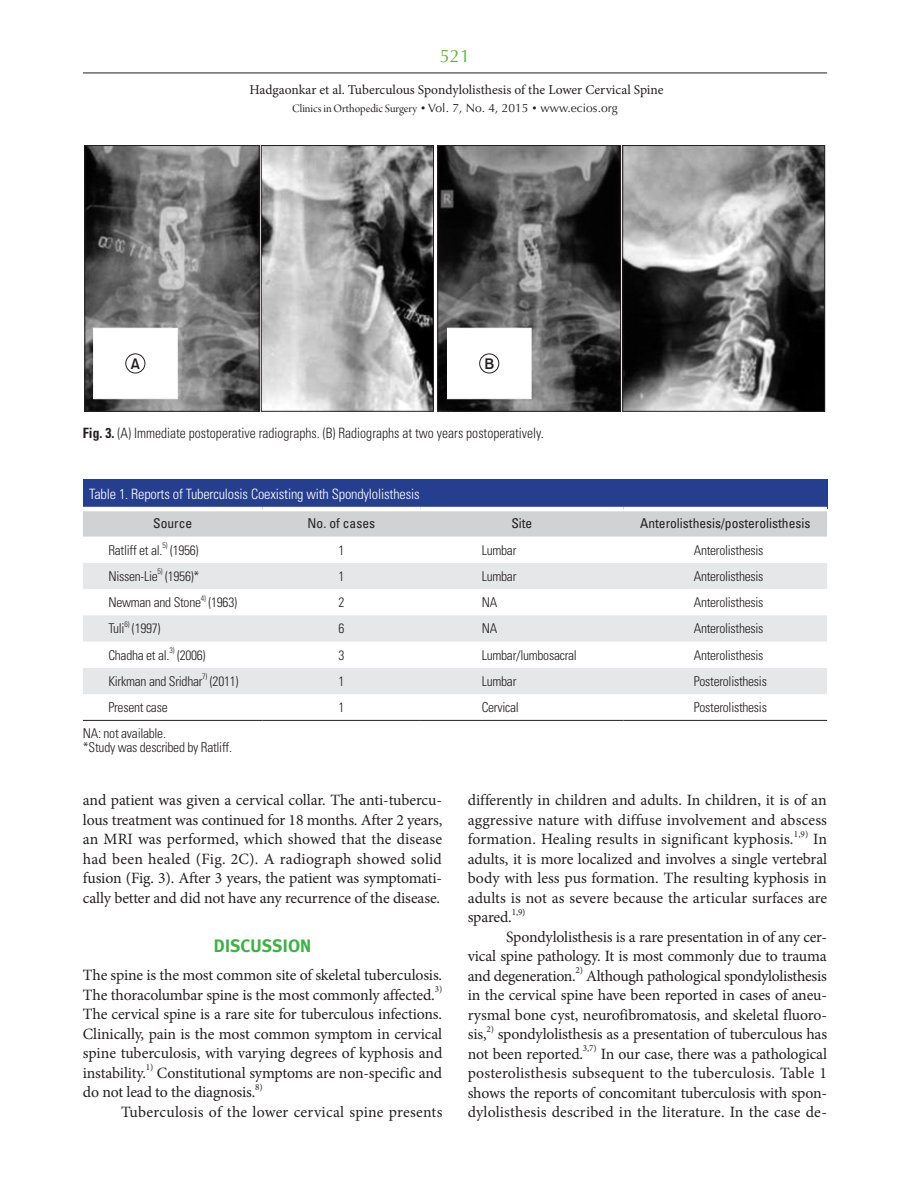
<style>
.page{position:relative;width:910px;height:1195px;background:#fff}
.page>*{position:absolute;margin:0;border:0;box-sizing:border-box;transform-origin:0 0}
.서론{font:700 18px "Meta Plus";letter-spacing:-.01em;color:#40ae49}
.본문-페이지{font:18px "Optima LT Std";color:#63b445}
.본문{font:15.75px/19.5px "Minion Pro";letter-spacing:-.005em;color:#231f20;text-align:justify}
.본문-첫문단{font:15.75px/19.5px "Minion Pro";letter-spacing:-.01em;color:#231f20}
.본문-2{font:15.75px "Minion Pro";letter-spacing:.015em;color:#231f20}
.t1{font:15px "Gothic 725 BT Bold A";color:#231f20}
.그림설명{font:300 condensed 14.25px "Univers";color:#231f20;scale:.95 1}
.표_제목{font:300 condensed 14.25px "Univers";letter-spacing:-.01em;color:#fff}
.표_본문{font:300 condensed 13.5px "Univers";letter-spacing:-.02em;color:#231f20}
.t2{font:13.5px "Minion Pro";color:#231f20}
.표_1_Line{font:condensed 13.5px "Univers";color:#231f20}
.t3{font:12px "Optima LT Std";color:#231f20}
.본문-3{font:9.15px "Minion Pro";color:#231f20}
.본문-첫문단-2{font:9.15px "Minion Pro";color:#231f20}
.표_본문-2{font:300 condensed 7.8px "Univers";color:#231f20}
.s1{font-family:"Arno Pro Display"}
.s2{font-size:9px}
.s3{font-weight:700}
</style>
<div class="page">
<hr style="left:83px;top:73px;width:744px;height:1px;background:#231f20">
<img style="left:87px;top:147px;width:170px;height:262px">
<div style="left:85px;top:145px;width:174px;height:266px;border:1px solid #231f20"></div>
<svg style="left:261px;top:145px;width:564px;height:267px;background:#787878"></svg>
<div style="left:93px;top:328px;width:84px;height:71px;background:#fff;border:1px solid #fff"></div>
<div style="left:447px;top:328px;width:84px;height:71px;background:#fff;border:1px solid #fff"></div>
<div style="left:126px;top:354px;width:19px;height:19px;border:1px solid #231f20;border-radius:50%"></div>
<div style="left:479px;top:354px;width:20px;height:19px;border:1px solid #231f20;border-radius:50%"></div>
<div style="left:83px;top:480px;width:744px;height:29px;background:#253f8e"></div>
<div style="left:83px;top:511px;width:744px;height:25px;background:#d1d2d4"></div>
<svg style="left:83px;top:563px;width:744px;height:131px;fill:#e6e7e9"></svg>
<hr style="left:83px;top:507px;width:180px;height:4px;background:#fff">
<hr style="left:263px;top:507px;width:157px;height:4px;background:#fff">
<hr style="left:420px;top:507px;width:204px;height:4px;background:#fff">
<hr style="left:624px;top:507px;width:203px;height:4px;background:#fff">
<hr style="left:83px;top:720px;width:180px;height:1px;background:#231f20">
<hr style="left:263px;top:720px;width:157px;height:1px;background:#231f20">
<hr style="left:420px;top:720px;width:204px;height:1px;background:#231f20">
<hr style="left:624px;top:720px;width:203px;height:1px;background:#231f20">
<p class="본문-페이지" style="left:440px;top:45px;width:32px">521</p>
<p class="t2" style="left:249px;top:80px;width:416px">Hadgaonkar et al. Tuberculous Spondylolisthesis of the Lower Cervical Spine</p>
<p class="t3" style="left:292px;top:101px;width:327px"><span class="s1">Clinics in Orthopedic Surgery</span> <span class="s2">•</span> Vol. 7, No. 4, 2015 <span class="s2">•</span> www.ecios.org</p>
<p class="t1" style="left:131px;top:355px;width:11px">A</p>
<p class="t1" style="left:484px;top:355px;width:11px">B</p>
<p class="그림설명" style="left:83px;top:424px;width:487px"><span class="s3">Fig. 3.</span> (A) Immediate postoperative radiographs. (B) Radiographs at two years postoperatively.</p>
<p class="표_제목" style="left:89px;top:485px;width:332px">Table 1. Reports of Tuberculosis Coexisting with Spondylolisthesis</p>
<p class="표_1_Line" style="left:153px;top:515px;width:41px">Source</p>
<p class="표_1_Line" style="left:308px;top:515px;width:69px">No. of cases</p>
<p class="표_1_Line" style="left:511px;top:515px;width:23px">Site</p>
<p class="표_1_Line" style="left:640px;top:515px;width:172px">Anterolisthesis/posterolisthesis</p>
<p class="표_본문" style="left:108px;top:542px;width:56px">Ratliff et al.</p>
<p class="표_본문-2" style="left:162px;top:541px;width:7px">5)</p>
<p class="표_본문" style="left:170px;top:542px;width:30px">(1956)</p>
<p class="표_본문" style="left:338px;top:542px;width:7px">1</p>
<p class="표_본문" style="left:482px;top:542px;width:36px">Lumbar</p>
<p class="표_본문" style="left:694px;top:542px;width:71px">Anterolisthesis</p>
<p class="표_본문" style="left:108px;top:568px;width:51px">Nissen-Lie</p>
<p class="표_본문-2" style="left:157px;top:567px;width:7px">5)</p>
<p class="표_본문" style="left:165px;top:568px;width:36px">(1956)*</p>
<p class="표_본문" style="left:338px;top:568px;width:7px">1</p>
<p class="표_본문" style="left:482px;top:568px;width:36px">Lumbar</p>
<p class="표_본문" style="left:694px;top:568px;width:71px">Anterolisthesis</p>
<p class="표_본문" style="left:108px;top:594px;width:94px">Newman and Stone</p>
<p class="표_본문-2" style="left:201px;top:593px;width:7px">4)</p>
<p class="표_본문" style="left:208px;top:594px;width:30px">(1963)</p>
<p class="표_본문" style="left:338px;top:594px;width:7px">2</p>
<p class="표_본문" style="left:482px;top:594px;width:17px">NA</p>
<p class="표_본문" style="left:694px;top:594px;width:71px">Anterolisthesis</p>
<p class="표_본문" style="left:108px;top:620px;width:18px">Tuli</p>
<p class="표_본문-2" style="left:124px;top:619px;width:7px">6)</p>
<p class="표_본문" style="left:132px;top:620px;width:30px">(1997)</p>
<p class="표_본문" style="left:338px;top:620px;width:7px">6</p>
<p class="표_본문" style="left:482px;top:620px;width:17px">NA</p>
<p class="표_본문" style="left:694px;top:620px;width:71px">Anterolisthesis</p>
<p class="표_본문" style="left:108px;top:647px;width:63px">Chadha et al.</p>
<p class="표_본문-2" style="left:169px;top:646px;width:7px">3)</p>
<p class="표_본문" style="left:177px;top:647px;width:30px">(2006)</p>
<p class="표_본문" style="left:338px;top:647px;width:7px">3</p>
<p class="표_본문" style="left:482px;top:647px;width:97px">Lumbar/lumbosacral</p>
<p class="표_본문" style="left:694px;top:647px;width:71px">Anterolisthesis</p>
<p class="표_본문" style="left:108px;top:673px;width:96px">Kirkman and Sridhar</p>
<p class="표_본문-2" style="left:202px;top:672px;width:7px">7)</p>
<p class="표_본문" style="left:210px;top:673px;width:30px">(2011)</p>
<p class="표_본문" style="left:338px;top:673px;width:7px">1</p>
<p class="표_본문" style="left:482px;top:673px;width:36px">Lumbar</p>
<p class="표_본문" style="left:694px;top:673px;width:75px">Posterolisthesis</p>
<p class="표_본문" style="left:108px;top:699px;width:61px">Present case</p>
<p class="표_본문" style="left:338px;top:699px;width:7px">1</p>
<p class="표_본문" style="left:482px;top:699px;width:39px">Cervical</p>
<p class="표_본문" style="left:694px;top:699px;width:75px">Posterolisthesis</p>
<p class="표_본문" style="left:83px;top:725px;width:85px">NA: not available.</p>
<p class="표_본문" style="left:83px;top:739px;width:151px">*Study was described by Ratliff.</p>
<p class="본문" style="left:83px;top:790px;width:361px">and patient was given a cervical collar. The anti-tubercu&shy;lous treatment was continued for 18 months. After 2 years, an MRI was performed, which showed that the disease had been healed (Fig. 2C). A radiograph showed solid fusion (Fig. 3). After 3 years, the patient was symptomati&shy;cally better and did not have any recurrence of the disease.</p>
<p class="서론" style="left:213px;top:936px;width:100px">DISCUSSION</p>
<p class="본문-첫문단" style="left:83px;top:965px;width:361px">The spine is the most common site of skeletal tuberculosis.<br>The thoracolumbar spine is the most commonly affected.</p>
<p class="본문-첫문단-2" style="left:435px;top:983px;width:9px">3)</p>
<p class="본문-첫문단" style="left:83px;top:1004px;width:361px;text-align:justify">The cervical spine is a rare site for tuberculous infections.<br>Clinically, pain is the most common symptom in cervical spine tuberculosis, with varying degrees of kyphosis and instability.</p>
<p class="본문-첫문단-2" style="left:146px;top:1061px;width:9px">1)</p>
<p class="본문-첫문단" style="left:83px;top:1063px;width:361px;text-indent:74px">Constitutional symptoms are non-specific and do not lead to the diagnosis.</p>
<p class="본문-첫문단-2" style="left:255px;top:1081px;width:9px">8)</p>
<p class="본문-2" style="left:121px;top:1101px;width:323px">Tuberculosis of the lower cervical spine presents</p>
<p class="본문" style="left:468px;top:790px;width:361px">differently in children and adults. In children, it is of an aggressive nature with diffuse involvement and abscess formation. Healing results in significant kyphosis.</p>
<p class="본문-3" style="left:794px;top:827px;width:16px">1,9)</p>
<p class="본문" style="left:468px;top:829px;width:361px;text-indent:345px">In adults, it is more localized and involves a single vertebral body with less pus formation. The resulting kyphosis in adults is not as severe because the articular surfaces are spared.</p>
<p class="본문-3" style="left:512px;top:905px;width:15px">1,9)</p>
<p class="본문" style="left:468px;top:927px;width:361px;text-indent:38px">Spondylolisthesis is a rare presentation in of any cer&shy;vical spine pathology. It is most commonly due to trauma and degeneration.</p>
<p class="본문-3" style="left:575px;top:964px;width:9px">2)</p>
<p class="본문" style="left:468px;top:966px;width:361px;text-indent:118px">Although pathological spondylolisthesis in the cervical spine have been reported in cases of aneu&shy;rysmal bone cyst, neurofibromatosis, and skeletal fluoro&shy;sis,</p>
<p class="본문-3" style="left:486px;top:1022px;width:9px">2)</p>
<p class="본문" style="left:468px;top:1024px;width:361px;text-indent:30px">spondylolisthesis as a presentation of tuberculous has not been reported.</p>
<p class="본문-3" style="left:583px;top:1042px;width:15px">3,7)</p>
<p class="본문" style="left:468px;top:1044px;width:361px;text-indent:133px">In our case, there was a pathological posterolisthesis subsequent to the tuberculosis. Table 1 shows the reports of concomitant tuberculosis with spon&shy;dylolisthesis described in the literature. In the case de-</p>
</div>
